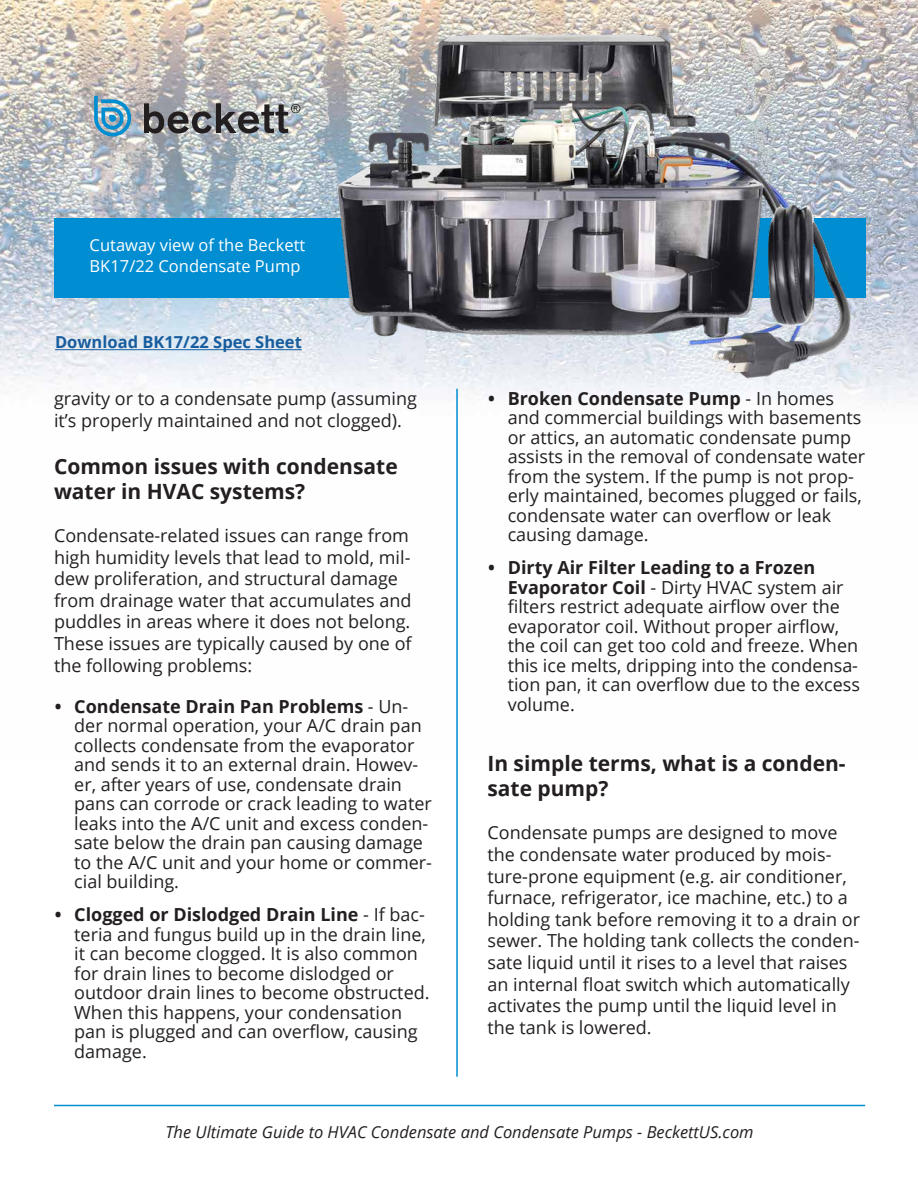
<style>
.page{position:relative;width:918px;height:1188px;background:#fff}
.page>*{position:absolute;margin:0;border:0;box-sizing:border-box;transform-origin:0 0}
.t1{font:700 21px/25.2px "Open Sans";color:#231f20}
.t2{font:18px/19.5px "Open Sans";color:#231f20}
.t3{font:italic 16.5px "Open Sans";color:#231f20}
.t4{font:16.5px/21px "Open Sans";color:#fff}
.t5{font:700 16.5px "Open Sans";color:#175d9e}
.s1{font-weight:700}
</style>
<div class="page">
<hr style="left:54px;top:1105px;width:811px;height:1px;background:#008dd1">
<img style="left:0;top:0;width:918px;height:403px">
<div style="left:54px;top:218px;width:811px;height:80px;background:#008dd1"></div>
<img style="left:265px;top:0;width:633px;height:405px">
<svg style="left:144px;top:103px;width:156px;height:31px;background:#7f7f82"></svg>
<svg style="left:94px;top:96px;width:37px;height:40px"></svg>
<hr style="left:456px;top:389px;width:2px;height:688px;background:#008dd1">
<hr style="left:55px;top:349px;width:247px;height:1px;background:#175d9e">
<p class="t4" style="left:90px;top:234px;width:217px">Cutaway view of the Beckett<br>BK17/22 Condensate Pump</p>
<p class="t5" style="left:55px;top:331px;width:248px">Download BK17/22 Spec Sheet</p>
<p class="t2" style="left:54px;top:387px;width:365px;line-height:21.6px">gravity or to a condensate pump (assuming it’s properly maintained and not clogged).</p>
<p class="t1" style="left:54px;top:453px;width:345px">Common issues with condensate water in HVAC systems?</p>
<p class="t2" style="left:54px;top:524px;width:359px;line-height:21.6px">Condensate-related issues can range from high humidity levels that lead to mold, mil&shy;dew proliferation, and structural damage from drainage water that accumulates and puddles in areas where it does not belong.<br>These issues are typically caused by one of the following problems:</p>
<p class="t2" style="left:74px;top:696px;width:359px;text-indent:-19px"><span class="s1">• Condensate Drain Pan Problems</span> - Un&shy;der normal operation, your A/C drain pan collects condensate from the evaporator and sends it to an external drain. Howev&shy;er, after years of use, condensate drain pans can corrode or crack leading to water leaks into the A/C unit and excess conden&shy;sate below the drain pan causing damage to the A/C unit and your home or commer&shy;cial building.</p>
<p class="t2" style="left:74px;top:904px;width:357px;text-indent:-19px"><span class="s1">• Clogged or Dislodged Drain Line</span> - If bac&shy;teria and fungus build up in the drain line, it can become clogged. It is also common for drain lines to become dislodged or outdoor drain lines to become obstructed.<br>When this happens, your condensation pan is plugged and can overflow, causing damage.</p>
<p class="t2" style="left:508px;top:388px;width:359px;text-indent:-19px"><span class="s1">• Broken Condensate Pump</span> - In homes and commercial buildings with basements or attics, an automatic condensate pump assists in the removal of condensate water from the system. If the pump is not prop&shy;erly maintained, becomes plugged or fails, condensate water can overflow or leak causing damage.</p>
<p class="t2" style="left:508px;top:557px;width:354px;text-indent:-19px"><span class="s1">• Dirty Air Filter Leading to a Frozen Evaporator Coil</span> - Dirty HVAC system air filters restrict adequate airflow over the evaporator coil. Without proper airflow, the coil can get too cold and freeze. When this ice melts, dripping into the condensa&shy;tion pan, it can overflow due to the excess volume.</p>
<p class="t1" style="left:487px;top:750px;width:360px">In simple terms, what is a conden&shy;sate pump?</p>
<p class="t2" style="left:487px;top:822px;width:374px;line-height:21.6px">Condensate pumps are designed to move the condensate water produced by mois&shy;ture-prone equipment (e.g. air conditioner, furnace, refrigerator, ice machine, etc.) to a holding tank before removing it to a drain or sewer. The holding tank collects the conden&shy;sate liquid until it rises to a level that raises an internal float switch which automatically activates the pump until the liquid level in the tank is lowered.</p>
<p class="t3" style="left:165px;top:1120px;width:590px">The Ultimate Guide to HVAC Condensate and Condensate Pumps - BeckettUS.com</p>
</div>
